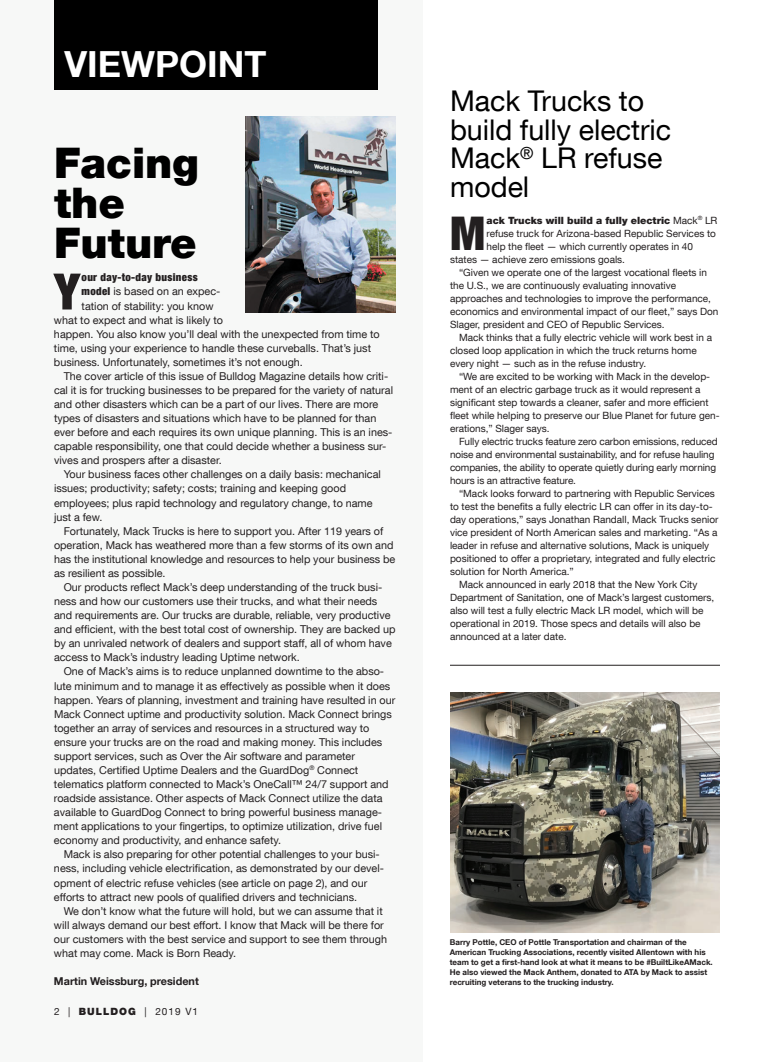
<style>
.page{position:relative;width:774px;height:1062px;background:#fff}
.page>*{position:absolute;margin:0;border:0;box-sizing:border-box;transform-origin:0 0}
.t1{font:900 condensed 50.3px "Helvetica Neue LT Com";color:#231f20}
.t2{font:900 condensed 46.4px "Helvetica Neue LT Com";color:#231f20}
.t3{font:900 42.1px/40.2px "Helvetica Neue LT Com";color:#000}
.t4{font:700 36px "Helvetica Neue LT Com";color:#fff}
.t5{font:28.5px/28.5px "Helvetica Neue LT Com";color:#000}
.t6{font:10.8px "Helvetica Neue LT Com";color:#231f20}
.t7{font:700 10.8px "Helvetica Neue LT Com";color:#231f20}
.t8{font:900 condensed 10.8px "Helvetica Neue LT Com";letter-spacing:.03em;color:#231f20}
.t9{font:10px "Helvetica Neue LT Com";color:#231f20}
.t10{font:900 10px "Helvetica Neue LT Com";color:#231f20}
.t11{font:700 8px/10px "Helvetica Neue LT Com";color:#231f20}
.s1{font-weight:900;font-stretch:condensed}
.s2{font-weight:900}
.s3{font-weight:400}
</style>
<div class="page">
<div style="left:0;top:0;width:423px;height:1062px;background:#f7f8f7"></div>
<div style="left:54px;top:0;width:324px;height:90px;background:#000"></div>
<hr style="left:450px;top:665px;width:270px;height:1px;background:#231f20">
<img style="left:450px;top:692px;width:270px;height:241px">
<img style="left:246px;top:117px;width:150px;height:195px">
<p class="t4" style="left:65px;top:42px;width:203px">VIEWPOINT</p>
<p class="t3" style="left:54px;top:143px;width:147px">Facing the<br>Future</p>
<p class="t1" style="left:54px;top:262px;width:28px">Y</p>
<p class="t8" style="left:82px;top:271px;width:118px">our day-to-day business</p>
<p class="t6" style="left:82px;top:285px;width:140px"><span class="s1">model</span> is based on an expec-</p>
<p class="t6" style="left:82px;top:299px;width:133px">tation of stability: you know</p>
<p class="t6" style="left:54px;top:313px;width:171px">what to expect and what is likely to</p>
<p class="t6" style="left:54px;top:327px;width:327px">happen. You also know you’ll deal with the unexpected from time to</p>
<p class="t6" style="left:54px;top:341px;width:319px">time, using your experience to handle these curveballs. That’s just</p>
<p class="t6" style="left:54px;top:355px;width:250px">business. Unfortunately, sometimes it’s not enough.</p>
<p class="t6" style="left:64px;top:369px;width:326px">The cover article of this issue of Bulldog Magazine details how criti-</p>
<p class="t6" style="left:54px;top:383px;width:341px">cal it is for trucking businesses to be prepared for the variety of natural</p>
<p class="t6" style="left:54px;top:398px;width:326px">and other disasters which can be a part of our lives. There are more</p>
<p class="t6" style="left:54px;top:412px;width:324px">types of disasters and situations which have to be planned for than</p>
<p class="t6" style="left:54px;top:426px;width:340px">ever before and each requires its own unique planning. This is an ines-</p>
<p class="t6" style="left:54px;top:440px;width:334px">capable responsibility, one that could decide whether a business sur-</p>
<p class="t6" style="left:54px;top:454px;width:169px">vives and prospers after a disaster.</p>
<p class="t6" style="left:64px;top:468px;width:319px">Your business faces other challenges on a daily basis: mechanical</p>
<p class="t6" style="left:54px;top:482px;width:294px">issues; productivity; safety; costs; training and keeping good</p>
<p class="t6" style="left:54px;top:496px;width:320px">employees; plus rapid technology and regulatory change, to name</p>
<p class="t6" style="left:54px;top:510px;width:50px">just a few.</p>
<p class="t6" style="left:64px;top:524px;width:321px">Fortunately, Mack Trucks is here to support you. After 119 years of</p>
<p class="t6" style="left:54px;top:538px;width:341px">operation, Mack has weathered more than a few storms of its own and</p>
<p class="t6" style="left:54px;top:552px;width:343px">has the institutional knowledge and resources to help your business be</p>
<p class="t6" style="left:54px;top:566px;width:113px">as resilient as possible.</p>
<p class="t6" style="left:64px;top:580px;width:320px">Our products reflect Mack’s deep understanding of the truck busi-</p>
<p class="t6" style="left:54px;top:595px;width:325px">ness and how our customers use their trucks, and what their needs</p>
<p class="t6" style="left:54px;top:609px;width:338px">and requirements are. Our trucks are durable, reliable, very productive</p>
<p class="t6" style="left:54px;top:623px;width:343px">and efficient, with the best total cost of ownership. They are backed up</p>
<p class="t6" style="left:54px;top:637px;width:339px">by an unrivaled network of dealers and support staff, all of whom have</p>
<p class="t6" style="left:54px;top:651px;width:247px">access to Mack’s industry leading Uptime network.</p>
<p class="t6" style="left:64px;top:665px;width:322px">One of Mack’s aims is to reduce unplanned downtime to the abso-</p>
<p class="t6" style="left:54px;top:679px;width:338px">lute minimum and to manage it as effectively as possible when it does</p>
<p class="t6" style="left:54px;top:693px;width:343px">happen. Years of planning, investment and training have resulted in our</p>
<p class="t6" style="left:54px;top:707px;width:339px">Mack Connect uptime and productivity solution. Mack Connect brings</p>
<p class="t6" style="left:54px;top:721px;width:317px">together an array of services and resources in a structured way to</p>
<p class="t6" style="left:54px;top:735px;width:330px">ensure your trucks are on the road and making money. This includes</p>
<p class="t6" style="left:54px;top:749px;width:303px">support services, such as Over the Air software and parameter</p>
<p class="t6" style="left:54px;top:763px;width:306px">updates, Certified Uptime Dealers and the GuardDog<sup>®</sup> Connect</p>
<p class="t6" style="left:54px;top:778px;width:336px">telematics platform connected to Mack’s OneCall™ 24/7 support and</p>
<p class="t6" style="left:54px;top:792px;width:330px">roadside assistance. Other aspects of Mack Connect utilize the data</p>
<p class="t6" style="left:54px;top:806px;width:330px">available to GuardDog Connect to bring powerful business manage-</p>
<p class="t6" style="left:54px;top:820px;width:330px">ment applications to your fingertips, to optimize utilization, drive fuel</p>
<p class="t6" style="left:54px;top:834px;width:229px">economy and productivity, and enhance safety.</p>
<p class="t6" style="left:64px;top:848px;width:318px">Mack is also preparing for other potential challenges to your busi-</p>
<p class="t6" style="left:54px;top:862px;width:332px">ness, including vehicle electrification, as demonstrated by our devel-</p>
<p class="t6" style="left:54px;top:876px;width:315px">opment of electric refuse vehicles (see article on page 2), and our</p>
<p class="t6" style="left:54px;top:890px;width:305px">efforts to attract new pools of qualified drivers and technicians.</p>
<p class="t6" style="left:64px;top:904px;width:321px">We don’t know what the future will hold, but we can assume that it</p>
<p class="t6" style="left:54px;top:918px;width:331px">will always demand our best effort. I know that Mack will be there for</p>
<p class="t6" style="left:54px;top:932px;width:335px">our customers with the best service and support to see them through</p>
<p class="t6" style="left:54px;top:946px;width:184px">what may come. Mack is Born Ready.</p>
<p class="t7" style="left:54px;top:974px;width:146px">Martin Weissburg, president</p>
<p class="t9" style="left:54px;top:1005px;width:146px">2 | <span class="s2">BULLDOG</span> | 2019 V1</p>
<p class="t5" style="left:450px;top:86px;width:223px">Mack Trucks to build fully electric<br>Mack<sup>®</sup> LR refuse model</p>
<p class="t2" style="left:450px;top:205px;width:37px">M</p>
<p class="t10" style="left:487px;top:214px;width:232px">ack Trucks will build a fully electric <span class="s3">Mack</span><sup>®</sup> <span class="s3">LR</span></p>
<p class="t9" style="left:487px;top:227px;width:231px">refuse truck for Arizona-based Republic Services to</p>
<p class="t9" style="left:487px;top:240px;width:208px">help the fleet — which currently operates in 40</p>
<p class="t9" style="left:450px;top:253px;width:177px">states — achieve zero emissions goals.</p>
<p class="t9" style="left:459px;top:266px;width:249px">“Given we operate one of the largest vocational fleets in</p>
<p class="t9" style="left:450px;top:279px;width:228px">the U.S., we are continuously evaluating innovative</p>
<p class="t9" style="left:450px;top:292px;width:263px">approaches and technologies to improve the performance,</p>
<p class="t9" style="left:450px;top:305px;width:270px">economics and environmental impact of our fleet,” says Don</p>
<p class="t9" style="left:450px;top:318px;width:216px">Slager, president and CEO of Republic Services.</p>
<p class="t9" style="left:459px;top:331px;width:255px">Mack thinks that a fully electric vehicle will work best in a</p>
<p class="t9" style="left:450px;top:344px;width:248px">closed loop application in which the truck returns home</p>
<p class="t9" style="left:450px;top:357px;width:198px">every night — such as in the refuse industry.</p>
<p class="t9" style="left:459px;top:370px;width:253px">“We are excited to be working with Mack in the develop-</p>
<p class="t9" style="left:450px;top:383px;width:252px">ment of an electric garbage truck as it would represent a</p>
<p class="t9" style="left:450px;top:396px;width:260px">significant step towards a cleaner, safer and more efficient</p>
<p class="t9" style="left:450px;top:409px;width:271px">fleet while helping to preserve our Blue Planet for future gen-</p>
<p class="t9" style="left:450px;top:422px;width:101px">erations,” Slager says.</p>
<p class="t9" style="left:459px;top:435px;width:260px">Fully electric trucks feature zero carbon emissions, reduced</p>
<p class="t9" style="left:450px;top:448px;width:266px">noise and environmental sustainability, and for refuse hauling</p>
<p class="t9" style="left:450px;top:461px;width:268px">companies, the ability to operate quietly during early morning</p>
<p class="t9" style="left:450px;top:474px;width:128px">hours is an attractive feature.</p>
<p class="t9" style="left:459px;top:487px;width:257px">“Mack looks forward to partnering with Republic Services</p>
<p class="t9" style="left:450px;top:500px;width:264px">to test the benefits a fully electric LR can offer in its day-to-</p>
<p class="t9" style="left:450px;top:513px;width:270px">day operations,” says Jonathan Randall, Mack Trucks senior</p>
<p class="t9" style="left:450px;top:526px;width:269px">vice president of North American sales and marketing. “As a</p>
<p class="t9" style="left:450px;top:539px;width:261px">leader in refuse and alternative solutions, Mack is uniquely</p>
<p class="t9" style="left:450px;top:552px;width:267px">positioned to offer a proprietary, integrated and fully electric</p>
<p class="t9" style="left:450px;top:565px;width:125px">solution for North America.”</p>
<p class="t9" style="left:459px;top:578px;width:240px">Mack announced in early 2018 that the New York City</p>
<p class="t9" style="left:450px;top:591px;width:266px">Depart ment of Sanitation, one of Mack’s largest customers,</p>
<p class="t9" style="left:450px;top:604px;width:255px">also will test a fully electric Mack LR model, which will be</p>
<p class="t9" style="left:450px;top:617px;width:252px">operational in 2019. Those specs and details will also be</p>
<p class="t9" style="left:450px;top:630px;width:118px">announced at a later date.</p>
<p class="t11" style="left:450px;top:937px;width:265px">Barry Pottle, CEO of Pottle Transportation and chairman of the American Trucking Associations, recently visited Allentown with his team to get a first-hand look at what it means to be #BuiltLikeAMack.<br>He also viewed the Mack Anthem, donated to ATA by Mack to assist recruiting veterans to the trucking industry.</p>
</div>
